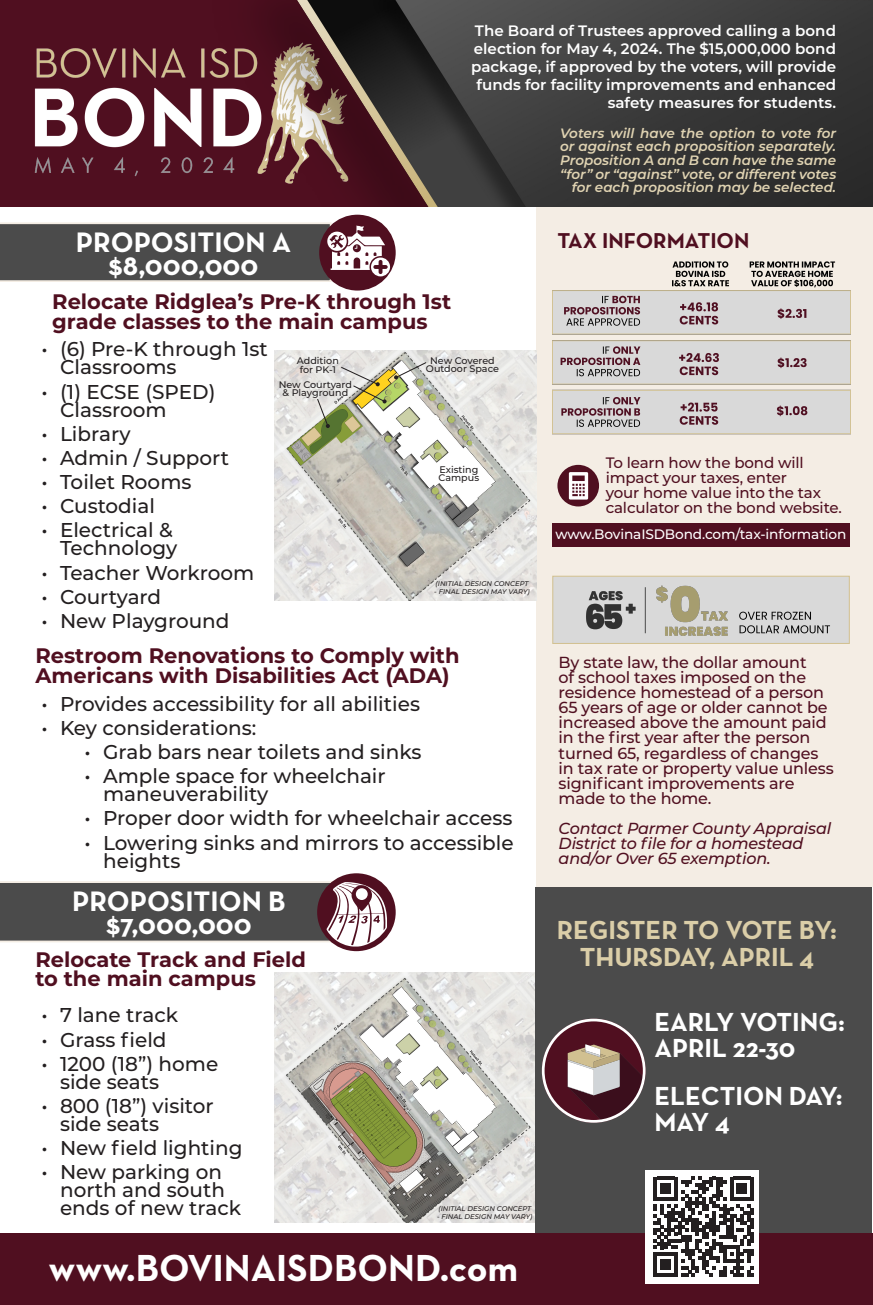
<style>
.page{position:relative;width:873px;height:1305px;background:#fff}
.page>*{position:absolute;margin:0;border:0;box-sizing:border-box;transform-origin:0 0}
.t1{font:700 38.35px "Neutra Text";color:#fff}
.t2{font:700 28.7px "Neutra Text";color:#fff}
.t3{font:700 26.6px/26.6px "Neutra Text";color:#fff}
.t4{font:700 26.6px/26.6px "Neutra Text";color:#dbcea8;text-align:center}
.t5{font:700 21.9px "Neutra Text";color:#500f20}
.t6{font:700 21px/19.5px "Montserrat";color:#500f20}
.t7{font:500 20px/18px "Montserrat";color:#231f20}
.t8{font:500 16px/15.1px "Montserrat";letter-spacing:-.01em;color:#500f20}
.t9{font:italic 500 16px/15.1px "Montserrat";letter-spacing:-.01em;color:#500f20}
.t10{font:600 15.05px/18.1px "Montserrat";color:#fff;text-align:right}
.t11{font:500 15.05px/15.1px "Montserrat";letter-spacing:-.01em;color:#500f20}
.t12{font:500 13.7px "Montserrat";letter-spacing:-.01em;color:#fff}
.t13{font:italic 600 13.55px/13.6px "Montserrat";color:#e0d3b2;text-align:right}
.t14{font:500 9.6px/8.2px "Montserrat";color:#231f20}
.t15{font:italic 500 6.85px "Montserrat";color:#231f20}
</style>
<div class="page">
<img style="left:275px;top:972px;width:260px;height:251px">
<div style="left:535px;top:887px;width:337px;height:352px;background:#4b4b4b"></div>
<div style="left:536px;top:41px;width:337px;height:845px;background:#f4ede4"></div>
<img style="left:0;top:10px;width:201px;height:196px">
<img style="left:201px;top:0;width:672px;height:206px">
<div style="left:0;top:1234px;width:873px;height:71px;background:#500f20"></div>
<svg style="left:542px;top:1019px;width:104px;height:104px"></svg>
<div style="left:542px;top:1019px;width:104px;height:104px;border:3px solid #fff;border-radius:50%"></div>
<div style="left:319px;top:215px;width:77px;height:76px;background:#500f20;border-radius:50%"></div>
<svg style="left:0;top:222px;width:390px;height:60px;background:#60595b"></svg>
<div style="left:317px;top:873px;width:79px;height:78px;background:#500f20;border-radius:50%"></div>
<svg style="left:0;top:881px;width:387px;height:66px;background:#6e6869"></svg>
<div style="left:356px;top:888px;width:12px;height:12px;background:#fff;border-radius:50%"></div>
<img style="left:553px;top:261px;width:297px;height:174px">
<div style="left:557px;top:465px;width:42px;height:41px;background:#500f20;border-radius:50%"></div>
<svg style="left:569px;top:472px;width:19px;height:28px"></svg>
<div style="left:553px;top:523px;width:297px;height:23px;background:#500f20"></div>
<div style="left:552px;top:576px;width:298px;height:68px;background:#d9d9d9;border:1px solid #d2c191"></div>
<img style="left:564px;top:575px;width:274px;height:61px">
<img style="left:274px;top:350px;width:262px;height:251px">
<svg style="left:394px;top:361px;width:34px;height:19px"></svg>
<svg style="left:316px;top:398px;width:14px;height:30px"></svg>
<svg style="left:340px;top:366px;width:47px;height:37px;background:#cfc597"></svg>
<div style="left:646px;top:1170px;width:113px;height:113px;background:#fff"></div>
<svg style="left:654px;top:1177px;width:100px;height:100px"></svg>
<p class="t10" style="left:471px;top:21px;width:366px">The Board of Trustees approved calling a bond election for May 4, 2024. The $15,000,000 bond package, if approved by the voters, will provide funds for facility improvements and enhanced safety measures for students.</p>
<p class="t2" style="left:76px;top:224px;width:217px">PROPOSITION A</p>
<p class="t2" style="left:108px;top:248px;width:152px">$8,000,000</p>
<p class="t6" style="left:52px;top:291px;width:400px">Relocate Ridglea’s Pre-K through 1st grade classes to the main campus</p>
<p class="t7" style="left:60px;top:340px;width:209px;text-indent:-18px">• (6) Pre-K through 1st<br>Classrooms</p>
<p class="t7" style="left:60px;top:382px;width:157px;text-indent:-18px">• (1) ECSE (SPED)<br>Classroom</p>
<p class="t7" style="left:42px;top:424px;width:91px">• Library</p>
<p class="t7" style="left:42px;top:448px;width:189px">• Admin / Support</p>
<p class="t7" style="left:42px;top:472px;width:151px">• Toilet Rooms</p>
<p class="t7" style="left:42px;top:496px;width:115px">• Custodial</p>
<p class="t7" style="left:42px;top:521px;width:137px;text-align:right">• Electrical &amp;<br>Technology</p>
<p class="t7" style="left:42px;top:563px;width:214px">• Teacher Workroom</p>
<p class="t7" style="left:42px;top:587px;width:121px">• Courtyard</p>
<p class="t7" style="left:42px;top:611px;width:190px">• New Playground</p>
<p class="t14" style="left:297px;top:357px;width:43px">Addition for PK-1</p>
<p class="t14" style="left:426px;top:356px;width:75px;text-align:center">New Covered<br>Outdoor Space</p>
<p class="t14" style="left:279px;top:380px;width:75px;text-align:center">New Courtyard &amp; Playground</p>
<p class="t14" style="left:439px;top:465px;width:42px">Existing<br>Campus</p>
<p class="t15" style="left:436px;top:579px;width:94px">(INITIAL DESIGN CONCEPT</p>
<p class="t15" style="left:434px;top:587px;width:97px">- FINAL DESIGN MAY VARY)</p>
<p class="t6" style="left:35px;top:645px;width:426px">Restroom Renovations to Comply with<br>Americans with Disabilities Act (ADA)</p>
<p class="t7" style="left:42px;top:694px;width:380px">• Provides accessibility for all abilities</p>
<p class="t7" style="left:42px;top:718px;width:216px">• Key considerations:</p>
<p class="t7" style="left:85px;top:742px;width:338px">• Grab bars near toilets and sinks</p>
<p class="t7" style="left:103px;top:766px;width:284px;text-indent:-18px">• Ample space for wheelchair maneuverability</p>
<p class="t7" style="left:85px;top:809px;width:429px">• Proper door width for wheelchair access</p>
<p class="t7" style="left:103px;top:833px;width:412px;text-indent:-18px">• Lowering sinks and mirrors to accessible heights</p>
<p class="t2" style="left:72px;top:883px;width:215px">PROPOSITION B</p>
<p class="t2" style="left:106px;top:907px;width:147px">$7,000,000</p>
<p class="t6" style="left:35px;top:948px;width:272px">Relocate Track and Field to the main campus</p>
<p class="t7" style="left:42px;top:1006px;width:138px">• 7 lane track</p>
<p class="t7" style="left:42px;top:1030px;width:127px">• Grass field</p>
<p class="t7" style="left:60px;top:1054px;width:160px;text-indent:-18px">• 1200 (18”) home side seats</p>
<p class="t7" style="left:60px;top:1096px;width:155px;text-indent:-18px">• 800 (18”) visitor side seats</p>
<p class="t7" style="left:42px;top:1138px;width:203px">• New field lighting</p>
<p class="t7" style="left:60px;top:1162px;width:183px;text-indent:-18px">• New parking on north and south ends of new track</p>
<p class="t15" style="left:438px;top:1204px;width:94px">(INITIAL DESIGN CONCEPT</p>
<p class="t15" style="left:437px;top:1212px;width:97px">- FINAL DESIGN MAY VARY)</p>
<p class="t1" style="left:49px;top:1244px;width:471px">www.BOVINAISDBOND.com</p>
<p class="t13" style="left:560px;top:126px;width:278px">Voters will have the option to vote for or against each proposition separately.<br>Proposition A and B can have the same “for” or “against” vote, or different votes for each proposition may be selected.</p>
<p class="t5" style="left:557px;top:227px;width:194px">TAX INFORMATION</p>
<p class="t11" style="left:606px;top:454px;width:238px">To learn how the bond will impact your taxes, enter<br>your home value into the tax calculator on the bond website.</p>
<p class="t12" style="left:556px;top:525px;width:292px">www.BovinaISDBond.com/tax-information</p>
<p class="t8" style="left:559px;top:654px;width:277px">By state law, the dollar amount<br>of school taxes imposed on the residence homestead of a person<br>65 years of age or older cannot be increased above the amount paid in the first year after the person turned 65, regardless of changes in tax rate or property value unless significant improvements are made to the home.</p>
<p class="t9" style="left:559px;top:820px;width:274px">Contact Parmer County Appraisal<br>District to file for a homestead and/or Over 65 exemption.</p>
<p class="t4" style="left:557px;top:916px;width:282px">REGISTER TO VOTE BY:<br>THURSDAY, APRIL 4</p>
<p class="t3" style="left:655px;top:1008px;width:192px">EARLY VOTING:</p>
<p class="t3" style="left:655px;top:1035px;width:142px">APRIL 22-30</p>
<p class="t3" style="left:655px;top:1082px;width:190px">ELECTION DAY:<br>MAY 4</p>
</div>
